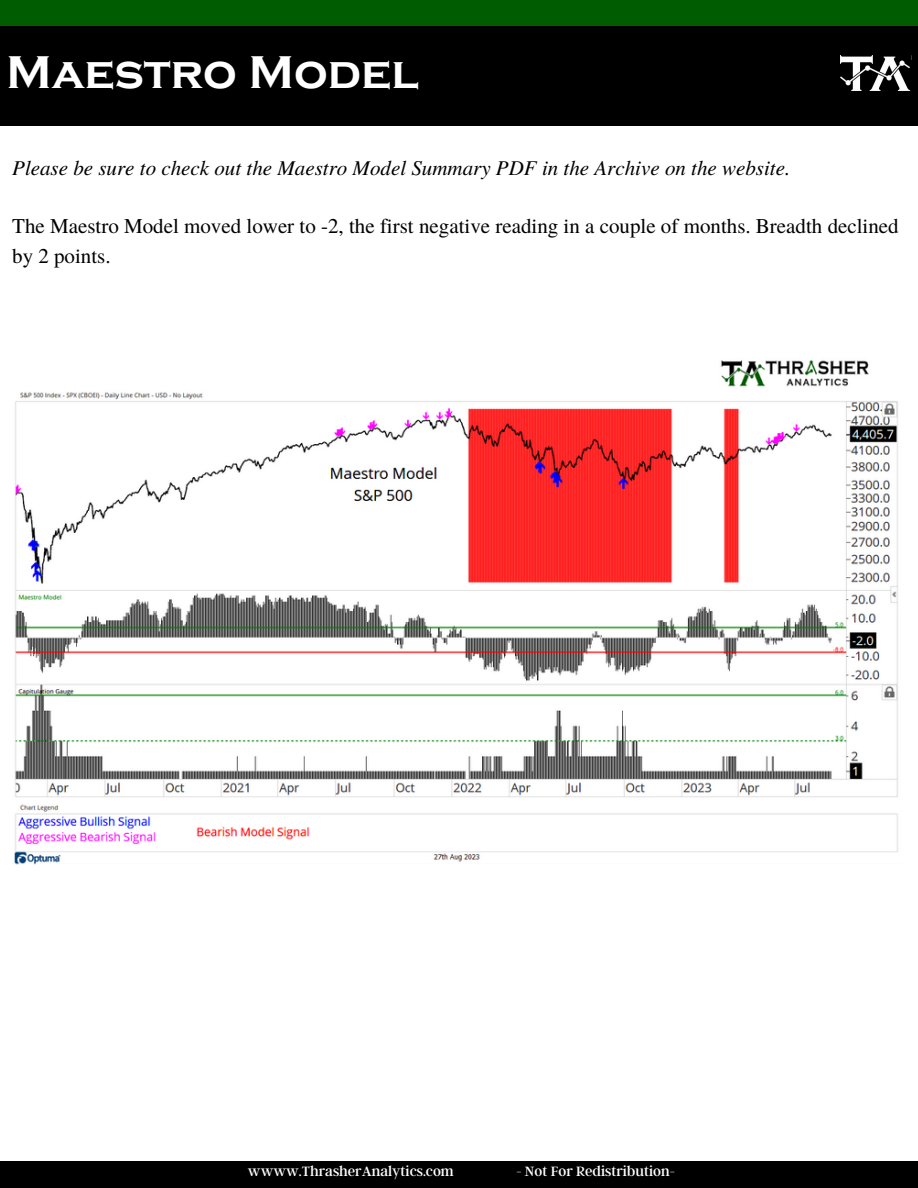
<style>
.page{position:relative;width:918px;height:1188px;background:#fff}
.page>*{position:absolute;margin:0;border:0;box-sizing:border-box;transform-origin:0 0}
.t1{font:700 47.25px "Copperplate Gothic";color:#fff}
.t2{font:21px/29.2px "Te X Gyre Termes";color:#000}
.t3{font:italic 21px "Te X Gyre Termes";color:#000}
.t4{font:15px "Argent CF";color:#fff}
</style>
<div class="page">
<div style="left:0;top:0;width:918px;height:27px;background:#005c00"></div>
<div style="left:0;top:1162px;width:918px;height:26px;background:#000"></div>
<div style="left:0;top:26px;width:918px;height:100px;background:#000"></div>
<img style="left:840px;top:56px;width:71px;height:35px">
<img style="left:14px;top:360px;width:884px;height:505px">
<p class="t1" style="left:6px;top:46px;width:414px">Maestro Model</p>
<p class="t3" style="left:12px;top:152px;width:780px">Please be sure to check out the Maestro Model Summary PDF in the Archive on the website.</p>
<p class="t2" style="left:12px;top:211px;width:888px">The Maestro Model moved lower to -2, the first negative reading in a couple of months. Breadth declined by 2 points.</p>
<p class="t4" style="left:248px;top:1161px;width:207px">wwww.ThrasherAnalytics.com</p>
<p class="t4" style="left:516px;top:1161px;width:160px">- Not For Redistribution-</p>
</div>
